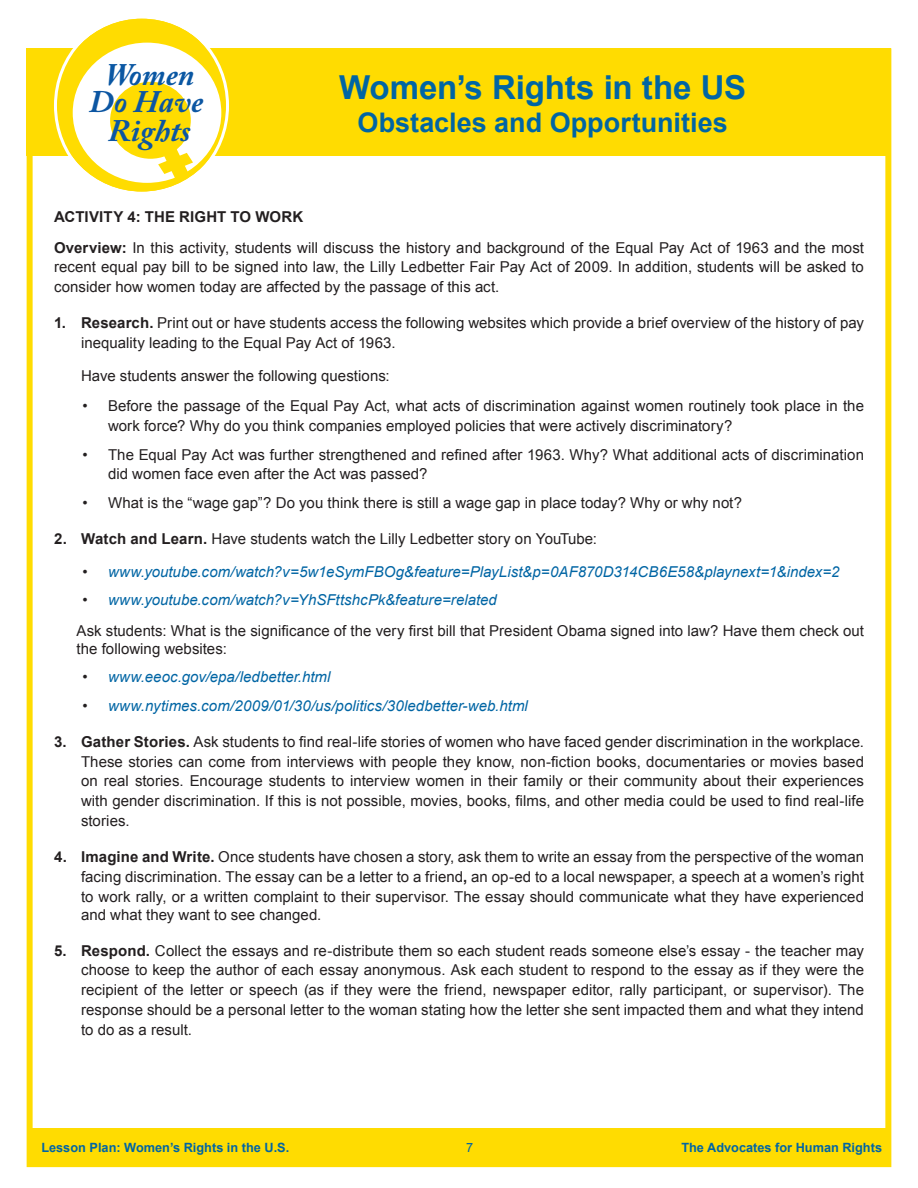
<style>
.page{position:relative;width:918px;height:1188px;background:#fff}
.page>*{position:absolute;margin:0;border:0;box-sizing:border-box;transform-origin:0 0}
.t1{font:700 33px "Arial";color:#0065a4}
.t2{font:italic 700 31.2px/29.8px "Adobe Caslon Pro";color:#0c56a2;text-align:center}
.t3{font:italic 700 31.2px "Adobe Caslon Pro";color:#0a57a3}
.t4{font:700 27px "Arial";color:#0065a4}
.t5{font:15px/19.8px "Arial";color:#231f20}
.t6{font:italic 15px "Arial";color:#0065a4}
.t7{font:700 12.75px "Arial";color:#0065a4}
.t8{font:12.75px "Arial";color:#0065a4}
.s1{font-weight:700}
.s2{color:#231f20}
.s3{font-style:italic}
.s4{font-style:italic;color:#0065a4}
</style>
<div class="page">
<div style="left:27px;top:48px;width:864px;height:108px;background:#ffdc01"></div>
<div style="left:27px;top:48px;width:864px;height:1119px;border:6px solid #ffdc01"></div>
<div style="left:29px;top:1128px;width:862px;height:39px;background:#ffdc01"></div>
<svg style="left:55px;top:19px;width:173px;height:172px"></svg>
<h2 class="t3" style="left:105px;top:56px;width:91px">Women</h2>
<h2 class="t2" style="left:89px;top:86px;width:116px">Do Have<br>Rights</h2>
<h1 class="t1" style="left:339px;top:66px;width:408px">Women’s Rights in the US</h1>
<h3 class="t4" style="left:358px;top:104px;width:372px">Obstacles and Opportunities</h3>
<p class="t5" style="left:54px;top:202px;width:812px;line-height:30.6px"><span class="s1">Activity 4: THE RIGHT TO WORK<br>Overview:</span> In this activity, students will discuss the history and background of the Equal Pay Act of 1963 and the most</p>
<p class="t5" style="left:54px;top:257px;width:811px">recent equal pay bill to be signed into law, the Lilly Ledbetter Fair Pay Act of 2009. In addition, students will be asked to consider how women today are affected by the passage of this act.</p>
<p class="t5" style="left:81px;top:313px;width:785px;text-indent:-27px"><span class="s1">1. Research.</span> Print out or have students access the following websites which provide a brief overview of the history of pay inequality leading to the Equal Pay Act of 1963.</p>
<p class="t5" style="left:81px;top:366px;width:310px">Have students answer the following questions:</p>
<p class="t5" style="left:108px;top:396px;width:757px;text-indent:-26px">• Before the passage of the Equal Pay Act, what acts of discrimination against women routinely took place in the work force? Why do you think companies employed policies that were actively discriminatory?</p>
<p class="t5" style="left:108px;top:445px;width:757px;text-indent:-26px">• The Equal Pay Act was further strengthened and refined after 1963. Why? What additional acts of discrimination did women face even after the Act was passed?</p>
<p class="t5" style="left:83px;top:493px;width:661px">• What is the “wage gap”? Do you think there is still a wage gap in place today? Why or why not?</p>
<p class="t5" style="left:54px;top:529px;width:545px"><span class="s1">2. Watch and Learn.</span> Have students watch the Lilly Ledbetter story on YouTube:</p>
<p class="t6" style="left:83px;top:562px;width:758px"><span class="s2">•</span> www.youtube.com/watch?v=5w1eSymFBOg&amp;feature=PlayList&amp;p=0AF870D314CB6E58&amp;playnext=1&amp;index=2</p>
<p class="t5" style="left:77px;top:584px;width:789px;line-height:30.9px;text-indent:6px"><span class="s3">•</span> <span class="s4">www.youtube.com/watch?v=YhSFttshcPk&amp;feature=related<br></span>Ask students: What is the significance of the very first bill that President Obama signed into law? Have them check out</p>
<p class="t5" style="left:77px;top:639px;width:152px">the following websites:</p>
<p class="t6" style="left:83px;top:667px;width:249px"><span class="s2">•</span> www.eeoc.gov/epa/ledbetter.html</p>
<p class="t6" style="left:83px;top:696px;width:447px"><span class="s2">•</span> www.nytimes.com/2009/01/30/us/politics/30ledbetter-web.html</p>
<p class="t5" style="left:81px;top:732px;width:785px;text-align:justify;text-indent:-27px"><span class="s1">3. Gather Stories.</span> Ask students to find real-life stories of women who have faced gender discrimination in the workplace.<br>These stories can come from interviews with people they know, non-fiction books, documentaries or movies based on real stories. Encourage students to interview women in their family or their community about their experiences with gender discrimination. If this is not possible, movies, books, films, and other media could be used to find real-life stories.</p>
<p class="t5" style="left:81px;top:847px;width:785px;text-align:justify;text-indent:-27px"><span class="s1">4. Imagine and Write.</span> Once students have chosen a story, ask them to write an essay from the perspective of the woman facing discrimination. The essay can be a letter to a friend<span class="s1">,</span> an op-ed to a local newspaper, a speech at a women’s right to work rally, or a written complaint to their supervisor. The essay should communicate what they have experienced</p>
<p class="t5" style="left:81px;top:905px;width:242px">and what they want to see changed.</p>
<p class="t5" style="left:81px;top:941px;width:785px;text-align:justify;text-indent:-27px"><span class="s1">5. Respond.</span> Collect the essays and re-distribute them so each student reads someone else’s essay - the teacher may choose to keep the author of each essay anonymous. Ask each student to respond to the essay as if they were the recipient of the letter or speech (as if they were the friend, newspaper editor, rally participant, or supervisor). The response should be a personal letter to the woman stating how the letter she sent impacted them and what they intend to do as a result.</p>
<p class="t7" style="left:41px;top:1139px;width:249px">Lesson Plan: Women’s Rights in the U.S.</p>
<p class="t8" style="left:466px;top:1139px;width:9px">7</p>
<p class="t7" style="left:681px;top:1139px;width:202px">The Advocates for Human Rights</p>
</div>
